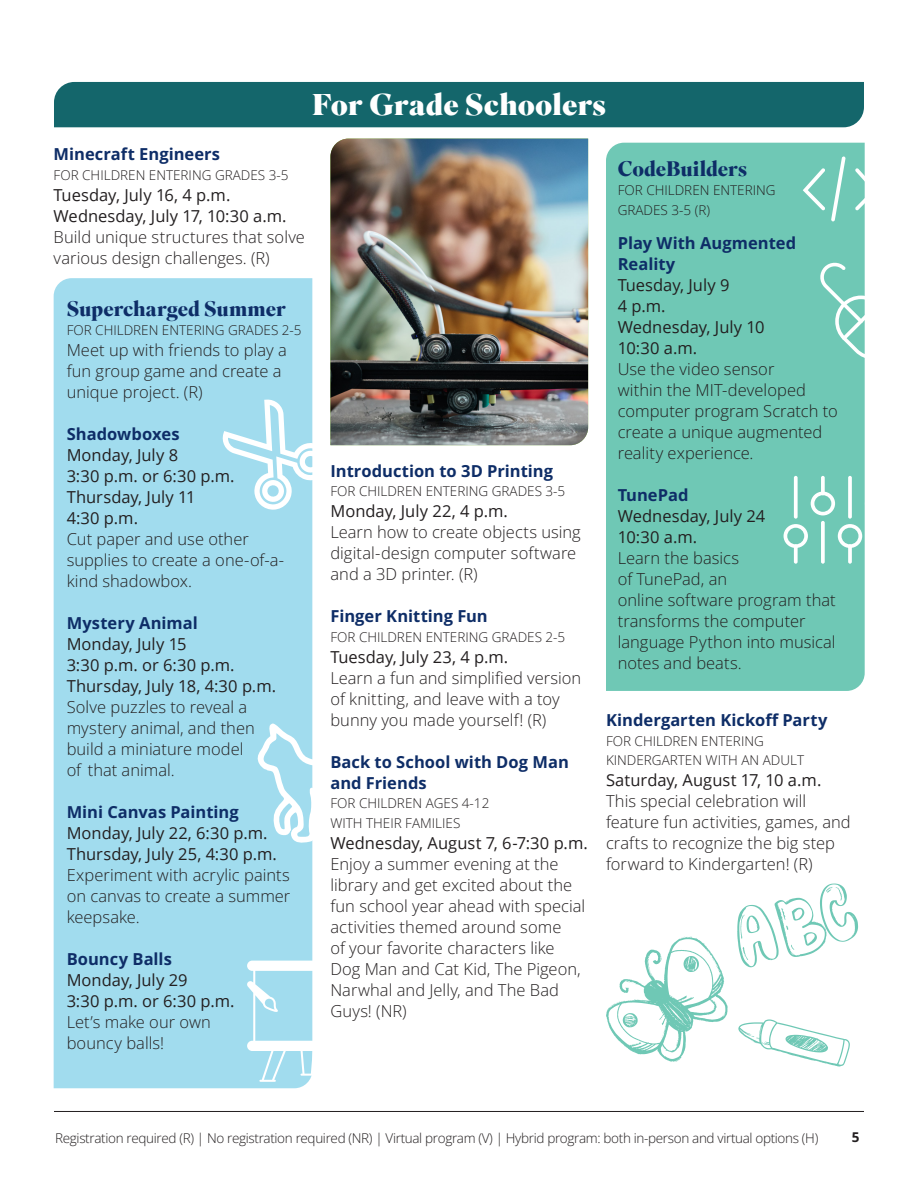
<style>
.page{position:relative;width:918px;height:1188px;background:#fff}
.page>*{position:absolute;margin:0;border:0;box-sizing:border-box;transform-origin:0 0}
.t1{font:900 30px "Superior Title";letter-spacing:.005em;color:#fff}
.Program_Name{font:700 21px "Superior Title";letter-spacing:-.005em;color:#0e2d67}
.Program_details{font:300 16.5px/21px "Open Sans";color:#231f20}
.prorgam_date{font:16.5px/21px "Open Sans";color:#231f20}
.Program_Name-2{font:700 16.5px/21px "Open Sans";color:#0e2d67}
.Program_details-2{font:16.5px/21px "Open Sans";color:#231f20}
.Familes_ages{font:300 13.5px/19.5px "Open Sans";color:#231f20}
.Familes_ages-2{font:300 13.5px "Open Sans";letter-spacing:-.025em;color:#231f20}
.t2{font:700 13.5px "Open Sans";color:#231f20}
</style>
<div class="page">
<hr style="left:54px;top:1111px;width:810px;height:1px;background:#231f20">
<div style="left:54px;top:82px;width:810px;height:45px;background:#14666b"></div>
<div style="left:54px;top:278px;width:258px;height:810px;background:#a1dcee"></div>
<svg style="left:221px;top:399px;width:92px;height:111px"></svg>
<svg style="left:257px;top:723px;width:56px;height:121px"></svg>
<svg style="left:247px;top:961px;width:66px;height:121px"></svg>
<div style="left:606px;top:143px;width:259px;height:548px;background:#6fc8b5"></div>
<svg style="left:794px;top:476px;width:4px;height:43px"></svg>
<svg style="left:784px;top:524px;width:24px;height:24px"></svg>
<svg style="left:794px;top:544px;width:4px;height:20px"></svg>
<svg style="left:821px;top:521px;width:4px;height:43px"></svg>
<svg style="left:811px;top:492px;width:24px;height:23px"></svg>
<svg style="left:821px;top:476px;width:4px;height:19px"></svg>
<hr style="left:848px;top:476px;width:4px;height:43px;background:#f3faf9;border-radius:2px">
<svg style="left:838px;top:524px;width:24px;height:24px"></svg>
<svg style="left:848px;top:544px;width:4px;height:20px"></svg>
<svg style="left:819px;top:261px;width:46px;height:98px;background:#86d1c1"></svg>
<img style="left:330px;top:139px;width:258px;height:306px">
<svg style="left:738px;top:1019px;width:112px;height:48px"></svg>
<svg style="left:606px;top:936px;width:122px;height:126px"></svg>
<svg style="left:737px;top:884px;width:121px;height:83px"></svg>
<svg style="left:803px;top:168px;width:22px;height:42px"></svg>
<svg style="left:855px;top:168px;width:10px;height:42px"></svg>
<svg style="left:831px;top:156px;width:15px;height:65px"></svg>
<p class="t1" style="left:312px;top:86px;width:295px">For Grade Schoolers</p>
<p class="Program_Name-2" style="left:54px;top:143px;width:168px">Minecraft Engineers</p>
<p class="Familes_ages" style="left:54px;top:165px;width:236px">FOR CHILDREN ENTERING GRADES 3-5</p>
<p class="prorgam_date" style="left:54px;top:184px;width:178px">Tuesday, July 16, 4 p.m.</p>
<p class="Program_details-2" style="left:54px;top:205px;width:234px">Wednesday, July 17, 10:30 a.m.</p>
<p class="Program_details" style="left:54px;top:226px;width:253px">Build unique structures that solve various design challenges. (R)</p>
<p class="Program_Name" style="left:67px;top:295px;width:221px">Supercharged Summer</p>
<p class="Familes_ages" style="left:67px;top:320px;width:236px">FOR CHILDREN ENTERING GRADES 2-5</p>
<p class="Program_details" style="left:67px;top:339px;width:222px">Meet up with friends to play a fun group game and create a unique project. (R)</p>
<p class="Program_Name-2" style="left:67px;top:423px;width:114px">Shadowboxes</p>
<p class="prorgam_date" style="left:67px;top:444px;width:169px">Monday, July 8<br>3:30 p.m. or 6:30 p.m.</p>
<p class="Program_details-2" style="left:67px;top:486px;width:130px">Thursday, July 11<br>4:30 p.m.</p>
<p class="Program_details" style="left:67px;top:528px;width:219px">Cut paper and use other supplies to create a one-of-a&shy;kind shadowbox.</p>
<p class="Program_Name-2" style="left:67px;top:612px;width:133px">Mystery Animal</p>
<p class="prorgam_date" style="left:67px;top:633px;width:169px">Monday, July 15<br>3:30 p.m. or 6:30 p.m.</p>
<p class="prorgam_date" style="left:67px;top:675px;width:211px">Thursday, July 18, 4:30 p.m.</p>
<p class="Program_details" style="left:67px;top:696px;width:190px">Solve puzzles to reveal a mystery animal, and then build a miniature model of that animal.</p>
<p class="Program_Name-2" style="left:67px;top:801px;width:174px">Mini Canvas Painting</p>
<p class="prorgam_date" style="left:67px;top:822px;width:202px">Monday, July 22, 6:30 p.m.</p>
<p class="prorgam_date" style="left:67px;top:843px;width:212px">Thursday, July 25, 4:30 p.m.</p>
<p class="Program_details" style="left:67px;top:864px;width:225px;text-align:justify">Experiment with acrylic paints on canvas to create a summer keepsake.</p>
<p class="Program_Name-2" style="left:67px;top:948px;width:107px">Bouncy Balls</p>
<p class="prorgam_date" style="left:67px;top:969px;width:169px">Monday, July 29<br>3:30 p.m. or 6:30 p.m.</p>
<p class="Program_details" style="left:67px;top:1011px;width:146px">Let’s make our own bouncy balls!</p>
<p class="Program_Name-2" style="left:330px;top:460px;width:224px">Introduction to 3D Printing</p>
<p class="Familes_ages" style="left:330px;top:481px;width:236px">FOR CHILDREN ENTERING GRADES 3-5</p>
<p class="prorgam_date" style="left:330px;top:500px;width:179px">Monday, July 22, 4 p.m.</p>
<p class="Program_details" style="left:330px;top:521px;width:252px">Learn how to create objects using digital-design computer software and a 3D printer. (R)</p>
<p class="Program_Name-2" style="left:330px;top:605px;width:159px">Finger Knitting Fun</p>
<p class="Familes_ages" style="left:330px;top:627px;width:236px">FOR CHILDREN ENTERING GRADES 2-5</p>
<p class="prorgam_date" style="left:330px;top:646px;width:179px">Tuesday, July 23, 4 p.m.</p>
<p class="Program_details" style="left:330px;top:667px;width:252px">Learn a fun and simplified version of knitting, and leave with a toy bunny you made yourself! (R)</p>
<p class="Program_Name-2" style="left:330px;top:751px;width:240px">Back to School with Dog Man and Friends</p>
<p class="Familes_ages" style="left:330px;top:793px;width:160px">FOR CHILDREN AGES 4-12<br>WITH THEIR FAMILIES</p>
<p class="prorgam_date" style="left:330px;top:832px;width:259px">Wednesday, August 7, 6-7:30 p.m.</p>
<p class="Program_details" style="left:330px;top:853px;width:256px">Enjoy a summer evening at the library and get excited about the fun school year ahead with special activities themed around some<br>of your favorite characters like<br>Dog Man and Cat Kid, The Pigeon,<br>Narwhal and Jelly, and The Bad<br>Guys! (NR)</p>
<p class="Program_Name" style="left:618px;top:155px;width:131px">CodeBuilders</p>
<p class="Familes_ages" style="left:618px;top:180px;width:159px">FOR CHILDREN ENTERING<br>GRADES 3-5 (R)</p>
<p class="Program_Name-2" style="left:618px;top:232px;width:180px">Play With Augmented<br>Reality</p>
<p class="prorgam_date" style="left:618px;top:274px;width:113px">Tuesday, July 9</p>
<p class="prorgam_date" style="left:618px;top:295px;width:49px">4 p.m.</p>
<p class="prorgam_date" style="left:618px;top:316px;width:148px">Wednesday, July 10</p>
<p class="prorgam_date" style="left:618px;top:337px;width:81px">10:30 a.m.</p>
<p class="Program_details" style="left:618px;top:358px;width:222px">Use the video sensor<br>within the MIT-developed computer program Scratch to create a unique augmented reality experience.</p>
<p class="Program_Name-2" style="left:618px;top:484px;width:72px">TunePad</p>
<p class="prorgam_date" style="left:618px;top:505px;width:149px">Wednesday, July 24<br>10:30 a.m.</p>
<p class="Program_details" style="left:618px;top:547px;width:219px">Learn the basics<br>of TunePad, an<br>online software program that transforms the computer language Python into musical notes and beats.</p>
<p class="Program_Name-2" style="left:606px;top:709px;width:223px">Kindergarten Kickoff Party</p>
<p class="Familes_ages" style="left:606px;top:731px;width:200px">FOR CHILDREN ENTERING<br>KINDERGARTEN WITH AN ADULT</p>
<p class="prorgam_date" style="left:606px;top:769px;width:217px">Saturday, August 17, 10 a.m.</p>
<p class="Program_details" style="left:606px;top:790px;width:246px">This special celebration will feature fun activities, games, and crafts to recognize the big step forward to Kindergarten! (R)</p>
<p class="Familes_ages-2" style="left:55px;top:1129px;width:765px">Registration required (R) | No registration required (NR) | Virtual program (V) | Hybrid program: both in-person and virtual options (H)</p>
<p class="t2" style="left:852px;top:1128px;width:9px">5</p>
</div>
